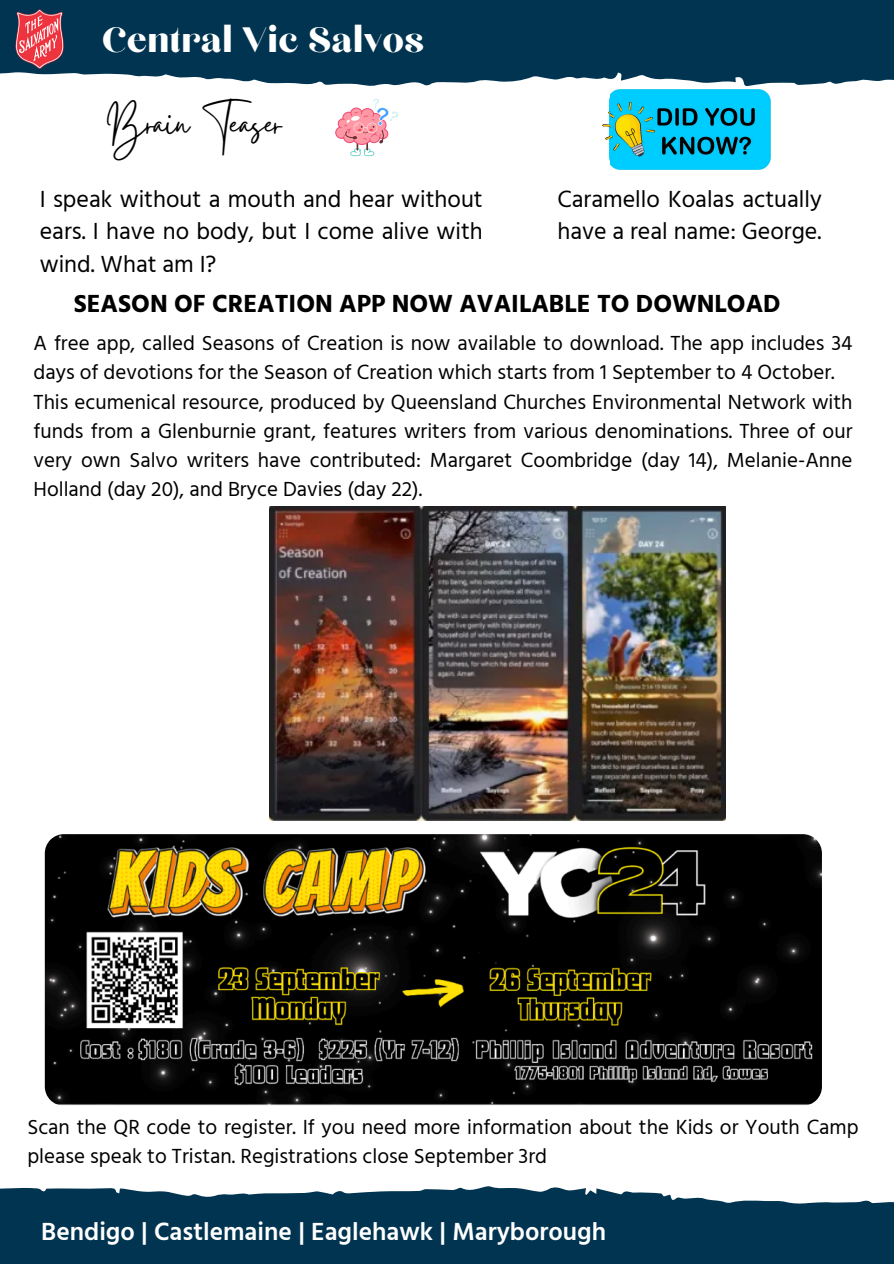
<style>
.page{position:relative;width:894px;height:1264px;background:#fff}
.page>*{position:absolute;margin:0;border:0;box-sizing:border-box;transform-origin:0 0}
.t1{font:44.1px "Chloe";color:#fff}
.t2{font:43.8px "Gistesy";color:#000}
.t3{font:600 25.5px "Hind Guntur";color:#fff}
.t4{font:700 25.5px "Hind Guntur";color:#000}
.t5{font:24px/32.7px "Hind Guntur";color:#000}
.t6{font:21px/29.2px "Hind Guntur";color:#000}
</style>
<div class="page">
<svg style="left:0;top:0;width:893px;height:124px;fill:#003450"></svg>
<img style="left:14px;top:8px;width:51px;height:61px">
<svg style="left:0;top:1186px;width:893px;height:77px;background:#194861"></svg>
<img style="left:45px;top:834px;width:776px;height:271px">
<svg style="left:335px;top:99px;width:63px;height:57px"></svg>
<img style="left:608px;top:89px;width:162px;height:80px">
<img style="left:602px;top:95px;width:7px;height:69px">
<img style="left:269px;top:506px;width:456px;height:314px">
<h4 class="t1" style="left:102px;top:19px;width:324px">Central Vic Salvos</h4>
<p class="t2" style="left:107px;top:94px;width:176px">Brain Teaser</p>
<p class="t5" style="left:40px;top:182px;width:444px;text-align:justify">I speak without a mouth and hear without ears. I have no body, but I come alive with wind. What am I?</p>
<h2 class="t5" style="left:557px;top:182px;width:266px">Caramello Koalas actually have a real name: George.</h2>
<p class="t4" style="left:74px;top:288px;width:708px">SEASON OF CREATION APP NOW AVAILABLE TO DOWNLOAD</p>
<p class="t6" style="left:34px;top:328px;width:820px">A free app, called Seasons of Creation is now available to download. The app includes 34 days of devotions for the Season of Creation which starts from 1 September to 4 October.</p>
<p class="t6" style="left:34px;top:387px;width:820px;text-align:justify">This ecumenical resource, produced by Queensland Churches Environmental Network with funds from a Glenburnie grant, features writers from various denominations. Three of our very own Salvo writers have contributed: Margaret Coombridge (day 14), Melanie-Anne Holland (day 20), and Bryce Davies (day 22).</p>
<h4 class="t6" style="left:27px;top:1112px;width:832px">Scan the QR code to register. If you need more information about the Kids or Youth Camp please speak to Tristan. Registrations close September 3rd</h4>
<p class="t3" style="left:41px;top:1216px;width:566px">Bendigo | Castlemaine | Eaglehawk | Maryborough</p>
</div>
